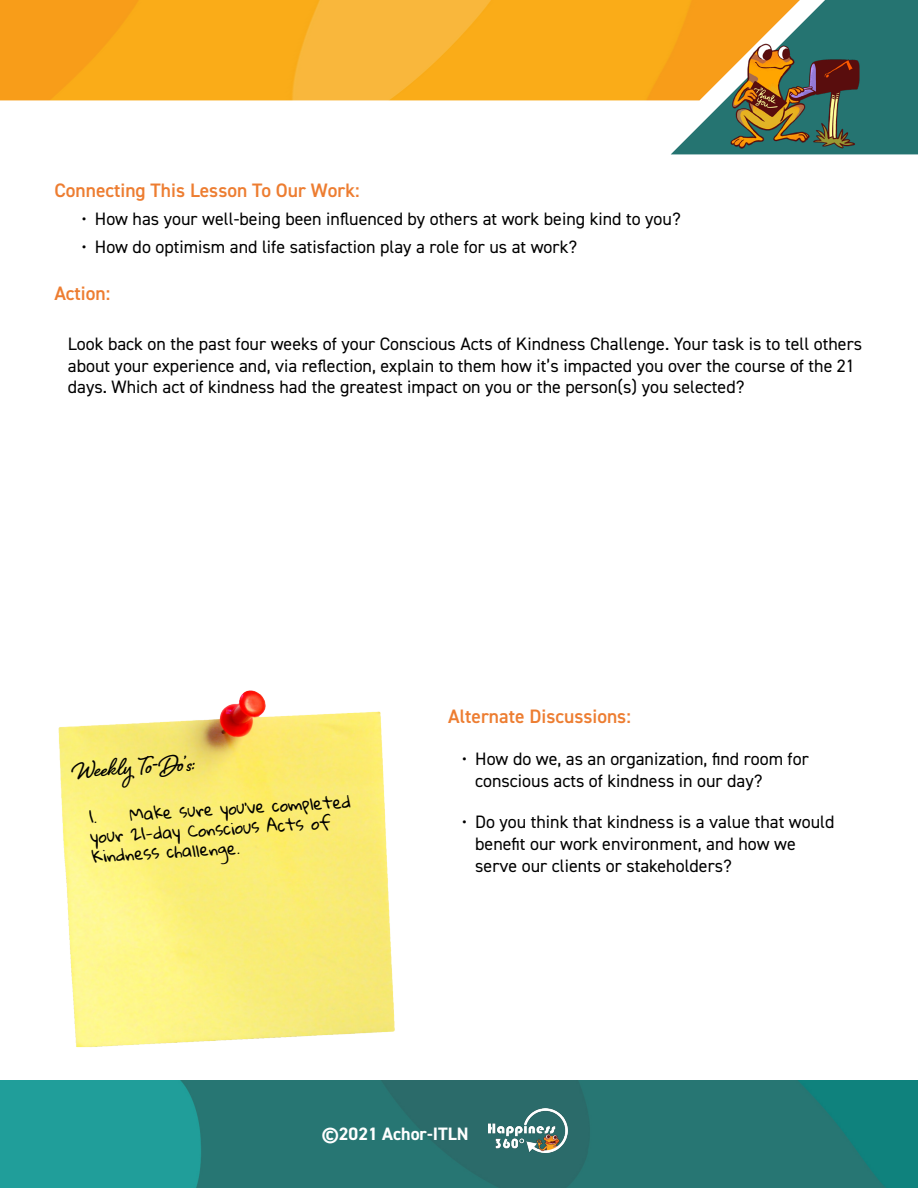
<style>
.page{position:relative;width:918px;height:1188px;background:#fff}
.page>*{position:absolute;margin:0;border:0;box-sizing:border-box;transform-origin:0 0}
.t1{font:700 30px "Shelby";color:#000}
.t2{font:600 19.5px "DIN2014";color:#ed7d31}
.t3{font:18px/21.6px "DIN2014";color:#000}
.t4{font:700 18px "DIN2014";color:#fff}
.t5{font:16.5px/20.1px "Gloria Hallelujah";color:#000}
</style>
<div class="page">
<img style="left:0;top:1080px;width:918px;height:108px">
<img style="left:0;top:0;width:671px;height:100px">
<img style="left:671px;top:0;width:247px;height:154px">
<img style="left:489px;top:1108px;width:79px;height:44px">
<img style="left:729px;top:43px;width:131px;height:105px">
<img style="left:58px;top:690px;width:337px;height:358px">
<p class="t2" style="left:54px;top:177px;width:307px">Connecting This Lesson To Our Work:</p>
<p class="t3" style="left:81px;top:208px;width:601px">• How has your well-being been influenced by others at work being kind to you?</p>
<p class="t3" style="left:81px;top:236px;width:497px">• How do optimism and life satisfaction play a role for us at work?</p>
<p class="t2" style="left:54px;top:281px;width:57px">Action:</p>
<p class="t3" style="left:68px;top:333px;width:796px">Look back on the past four weeks of your Conscious Acts of Kindness Challenge. Your task is to tell others about your experience and, via reflection, explain to them how it’s impacted you over the course of the 21 days. Which act of kindness had the greatest impact on you or the person(s) you selected?</p>
<h1 class="t1" style="left:72px;top:750px;width:123px;rotate:-4deg">Weekly To-Do’s:</h1>
<p class="t5" style="left:89px;top:806px;width:263px;rotate:-3deg">1. Make sure you’ve completed your 21-day Conscious Acts of<br>Kindness challenge.</p>
<p class="t2" style="left:448px;top:703px;width:184px">Alternate Discussions:</p>
<p class="t3" style="left:475px;top:748px;width:335px;text-indent:-14px">• How do we, as an organization, find room for conscious acts of kindness in our day?</p>
<p class="t3" style="left:475px;top:811px;width:361px;text-indent:-14px">• Do you think that kindness is a value that would benefit our work environment, and how we serve our clients or stakeholders?</p>
<p class="t4" style="left:322px;top:1122px;width:148px">©2021 Achor-ITLN</p>
</div>
